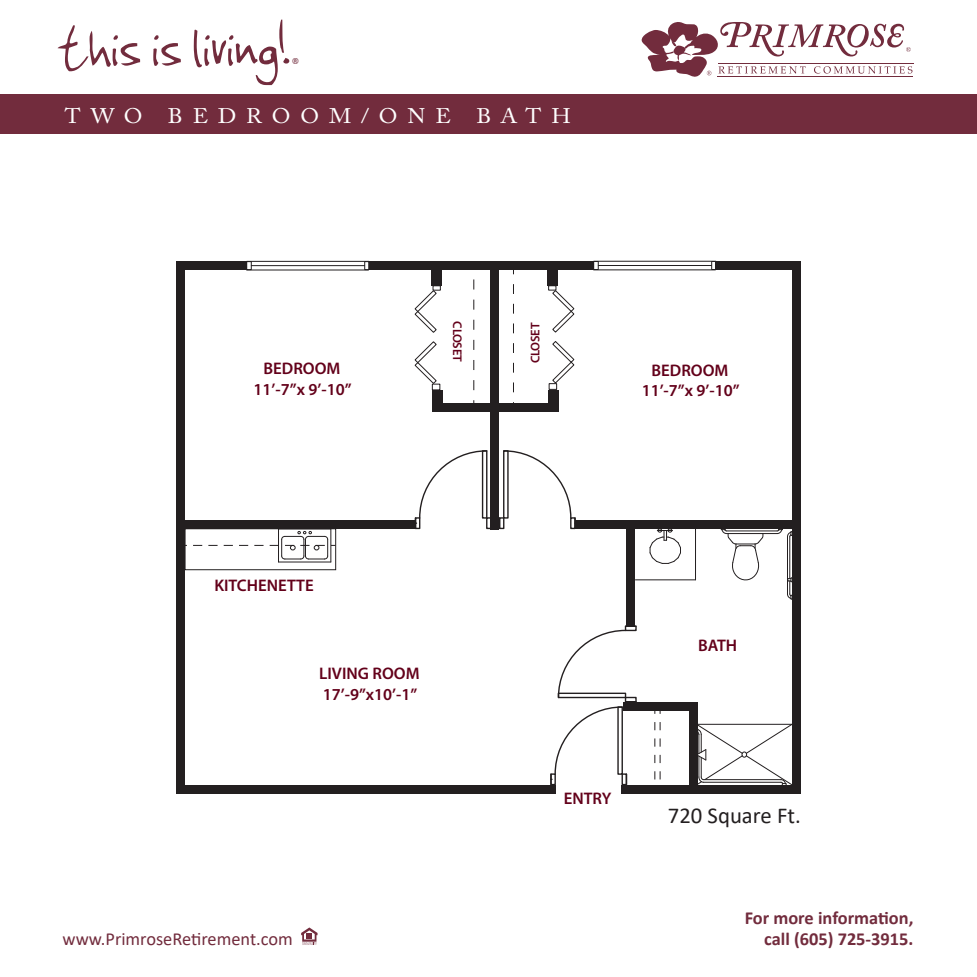
<style>
.page{position:relative;width:977px;height:977px;background:#fff}
.page>*{position:absolute;margin:0;border:0;box-sizing:border-box;transform-origin:0 0}
.t1{font:72.98px "Jenkinsv 20";color:#722c3d}
.t2{font:22.75px "Calibri";color:#231f20}
.t3{font:21px "Adobe Caslon Pro";letter-spacing:.44em;color:#fff;scale:1.08 1}
.t4{font:700 18.38px "Calibri";color:#722c3d}
.t5{font:18.38px "Calibri";color:#722c3d}
.t6{font:600 16.8px/20.1px "Myriad Pro";color:#63001a;text-align:center}
.t7{font:300 15.92px "Calibri";color:#722c3d}
.t8{font:600 12.6px "Myriad Pro";letter-spacing:-.025em;color:#63001a}
</style>
<div class="page">
<hr style="left:717px;top:76px;width:196px;height:1px;background:#722c3d">
<hr style="left:717px;top:63px;width:196px;height:1px;background:#722c3d">
<svg style="left:641px;top:22px;width:271px;height:55px"></svg>
<div style="left:0;top:95px;width:976px;height:39px;background:#722c3d"></div>
<svg style="left:301px;top:927px;width:16px;height:18px"></svg>
<div style="left:176px;top:261px;width:9px;height:532px;background:#231f20"></div>
<div style="left:176px;top:784px;width:380px;height:9px;background:#231f20"></div>
<div style="left:792px;top:261px;width:8px;height:532px;background:#231f20"></div>
<div style="left:715px;top:261px;width:85px;height:9px;background:#231f20"></div>
<div style="left:176px;top:261px;width:71px;height:9px;background:#231f20"></div>
<div style="left:364px;top:261px;width:5px;height:9px;border:1px solid #231f20"></div>
<div style="left:246px;top:261px;width:6px;height:9px;border:1px solid #231f20"></div>
<hr style="left:251px;top:265px;width:113px;height:1px;background:#231f20">
<hr style="left:247px;top:261px;width:122px;height:1px;background:#231f20">
<hr style="left:246px;top:270px;width:122px;height:1px;background:#231f20">
<div style="left:711px;top:261px;width:5px;height:9px;border:1px solid #231f20"></div>
<div style="left:593px;top:261px;width:5px;height:9px;border:1px solid #231f20"></div>
<hr style="left:598px;top:265px;width:113px;height:1px;background:#231f20">
<hr style="left:593px;top:261px;width:122px;height:1px;background:#231f20">
<hr style="left:593px;top:269px;width:122px;height:1px;background:#231f20">
<div style="left:369px;top:261px;width:224px;height:9px;background:#231f20"></div>
<div style="left:184px;top:520px;width:232px;height:8px;background:#231f20"></div>
<div style="left:575px;top:519px;width:221px;height:9px;background:#231f20"></div>
<div style="left:490px;top:267px;width:9px;height:262px;background:#231f20"></div>
<div style="left:432px;top:403px;width:126px;height:9px;background:#231f20"></div>
<div style="left:432px;top:390px;width:11px;height:16px;background:#231f20"></div>
<div style="left:547px;top:390px;width:11px;height:16px;background:#231f20"></div>
<div style="left:626px;top:527px;width:9px;height:99px;background:#231f20"></div>
<div style="left:431px;top:269px;width:11px;height:16px;background:#231f20"></div>
<div style="left:546px;top:269px;width:11px;height:16px;background:#231f20"></div>
<svg style="left:552px;top:341px;width:23px;height:43px"></svg>
<svg style="left:552px;top:289px;width:23px;height:44px"></svg>
<div style="left:548px;top:383px;width:9px;height:7px;border:1px solid #231f20"></div>
<div style="left:548px;top:285px;width:8px;height:5px;border:1px solid #231f20"></div>
<svg style="left:414px;top:341px;width:23px;height:43px"></svg>
<svg style="left:414px;top:290px;width:23px;height:43px"></svg>
<div style="left:432px;top:384px;width:8px;height:6px;border:1px solid #231f20"></div>
<div style="left:432px;top:285px;width:8px;height:5px;border:1px solid #231f20"></div>
<div style="left:499px;top:517px;width:5px;height:12px;border:1px solid #231f20"></div>
<div style="left:570px;top:517px;width:5px;height:12px;border:1px solid #231f20"></div>
<svg style="left:499px;top:450px;width:77px;height:78px"></svg>
<div style="left:503px;top:450px;width:5px;height:68px;border:1px solid #231f20"></div>
<div style="left:486px;top:517px;width:5px;height:12px;border:1px solid #231f20"></div>
<div style="left:415px;top:517px;width:5px;height:12px;border:1px solid #231f20"></div>
<svg style="left:415px;top:450px;width:76px;height:78px"></svg>
<div style="left:482px;top:450px;width:5px;height:68px;border:1px solid #231f20"></div>
<div style="left:550px;top:773px;width:6px;height:12px;border:1px solid #231f20"></div>
<svg style="left:697px;top:723px;width:95px;height:61px"></svg>
<div style="left:688px;top:706px;width:9px;height:79px;background:#231f20"></div>
<svg style="left:550px;top:625px;width:86px;height:159px"></svg>
<div style="left:557px;top:692px;width:69px;height:6px;border:1px solid #231f20"></div>
<div style="left:622px;top:702px;width:75px;height:9px;background:#231f20"></div>
<svg style="left:473px;top:279px;width:1px;height:124px"></svg>
<svg style="left:513px;top:284px;width:1px;height:119px"></svg>
<svg style="left:649px;top:528px;width:32px;height:36px"></svg>
<hr style="left:695px;top:528px;width:1px;height:52px;background:#231f20">
<hr style="left:635px;top:579px;width:60px;height:1px;background:#231f20">
<hr style="left:726px;top:530px;width:51px;height:1px;background:#231f20">
<hr style="left:726px;top:533px;width:51px;height:1px;background:#231f20">
<svg style="left:720px;top:528px;width:43px;height:53px"></svg>
<hr style="left:789px;top:536px;width:1px;height:42px;background:#231f20">
<hr style="left:787px;top:536px;width:1px;height:58px;background:#231f20">
<svg style="left:787px;top:577px;width:5px;height:23px"></svg>
<svg style="left:776px;top:528px;width:16px;height:9px"></svg>
<hr style="left:330px;top:529px;width:1px;height:33px;background:#231f20">
<hr style="left:278px;top:561px;width:53px;height:1px;background:#231f20">
<hr style="left:278px;top:529px;width:1px;height:33px;background:#231f20">
<div style="left:185px;top:528px;width:151px;height:42px;border:1px solid #231f20"></div>
<svg style="left:185px;top:531px;width:150px;height:28px"></svg>
<svg style="left:654px;top:722px;width:6px;height:58px"></svg>
<div style="left:621px;top:784px;width:179px;height:9px;background:#231f20"></div>
<h1 class="t1" style="left:56px;top:7px;width:233px">this is living!</h1>
<p class="t7" style="left:291px;top:54px;width:10px">®</p>
<p class="t3" style="left:65px;top:103px;width:470px">TWO BEDROOM/ONE BATH</p>
<p class="t6" style="left:253px;top:358px;width:100px">BEDROOM<br>11’-7”x 9’-10”</p>
<p class="t8" style="left:465px;top:321px;width:42px;rotate:90deg">CLOSET</p>
<p class="t8" style="left:527px;top:363px;width:42px;rotate:-90deg">CLOSET</p>
<p class="t6" style="left:641px;top:360px;width:100px">BEDROOM<br>11’-7”x 9’-10”</p>
<p class="t6" style="left:214px;top:575px;width:101px">KITCHENETTE</p>
<p class="t6" style="left:319px;top:663px;width:102px;text-align:left">LIVING ROOM<br>17’-9”x10’-1”</p>
<p class="t6" style="left:563px;top:788px;width:49px">ENTRY</p>
<p class="t6" style="left:698px;top:635px;width:41px">BATH</p>
<p class="t2" style="left:668px;top:799px;width:134px">720 Square Ft.</p>
<p class="t4" style="left:744px;top:904px;width:170px">For more information,</p>
<p class="t5" style="left:62px;top:926px;width:232px">www.PrimroseRetirement.com</p>
<p class="t4" style="left:764px;top:925px;width:151px">call (605) 725-3915.</p>
</div>
